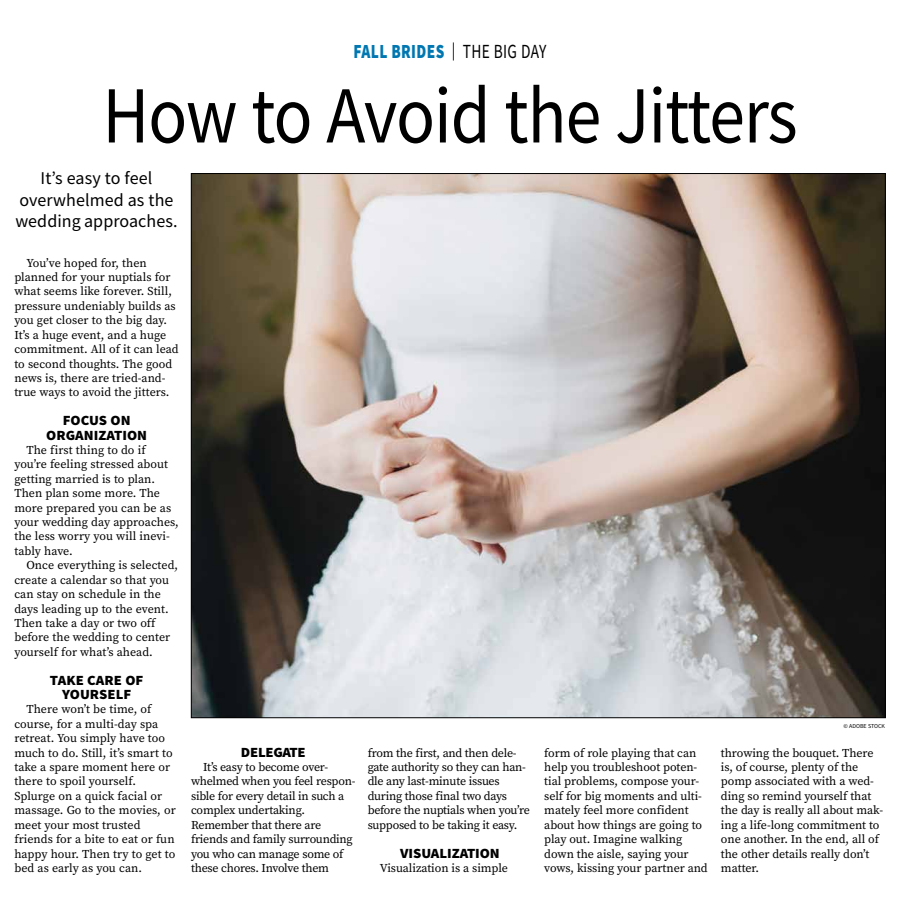
<style>
.page{position:relative;width:900px;height:908px;background:#fff}
.page>*{position:absolute;margin:0;border:0;box-sizing:border-box;transform-origin:0 0}
.t1{font:81px "Source Sans Pro";letter-spacing:-.015em;color:#000;scale:.89 1}
.t2{font:900 20px "Source Sans Pro";letter-spacing:.025em;color:#0077b1;scale:.77 1}
.t3{font:18px/21.6px "Source Sans Pro";letter-spacing:.005em;color:#000;text-align:center}
.t4{font:900 14px/14.4px "Source Sans Pro";letter-spacing:-.005em;color:#000;text-align:center;scale:1.05 1}
.t5{font:12px/14.4px "Source Serif Pro";letter-spacing:-.005em;color:#000}
.t6{font:6px "Source Sans Pro";color:#000}
.s1{font-weight:400;font-size:18px;color:#000}
.s2{font-weight:400;color:#000}
</style>
<div class="page">
<img style="left:193px;top:175px;width:691px;height:540px">
<h2 class="t2" style="left:353px;top:38px;width:252px">FALL BRIDES <span class="s1">|</span> <span class="s2">THE BIG DAY</span></h2>
<h1 class="t1" style="left:102px;top:64px;width:783px">How to Avoid the Jitters</h1>
<h3 class="t3" style="left:15px;top:167px;width:164px">It’s easy to feel overwhelmed as the wedding approaches.</h3>
<p class="t5" style="left:14px;top:255px;width:166px;text-indent:12px">You’ve hoped for, then planned for your nuptials for what seems like forever. Still, pressure undeniably builds as you get closer to the big day.<br>It’s a huge event, and a huge commitment. All of it can lead to second thoughts. The good news is, there are tried-and&shy;true ways to avoid the jitters.</p>
<p class="t4" style="left:46px;top:413px;width:98px">FOCUS ON<br>ORGANIZATION</p>
<p class="t5" style="left:14px;top:442px;width:166px;text-indent:12px">The first thing to do if you’re feeling stressed about getting married is to plan.<br>Then plan some more. The more prepared you can be as your wedding day approaches, the less worry you will inevi&shy;tably have.</p>
<p class="t5" style="left:14px;top:558px;width:165px;text-indent:12px">Once everything is selected, create a calendar so that you can stay on schedule in the days leading up to the event.<br>Then take a day or two off before the wedding to center yourself for what’s ahead.</p>
<p class="t4" style="left:50px;top:672px;width:91px">TAKE CARE OF<br>YOURSELF</p>
<p class="t5" style="left:14px;top:702px;width:163px;text-indent:12px">There won’t be time, of course, for a multi-day spa retreat. You simply have too much to do. Still, it’s smart to take a spare moment here or there to spoil yourself.<br>Splurge on a quick facial or massage. Go to the movies, or meet your most trusted friends for a bite to eat or fun happy hour. Then try to get to bed as early as you can.</p>
<p class="t4" style="left:241px;top:744px;width:63px">DELEGATE</p>
<p class="t5" style="left:191px;top:759px;width:166px;text-indent:12px">It’s easy to become over&shy;whelmed when you feel respon&shy;sible for every detail in such a complex undertaking.<br>Remember that there are friends and family surrounding you who can manage some of these chores. Involve them</p>
<p class="t5" style="left:368px;top:745px;width:164px">from the first, and then dele&shy;gate authority so they can han&shy;dle any last-minute issues during those final two days before the nuptials when you’re supposed to be taking it easy.</p>
<p class="t4" style="left:400px;top:845px;width:96px">VISUALIZATION</p>
<p class="t5" style="left:380px;top:860px;width:130px">Visualization is a simple</p>
<p class="t6" style="left:844px;top:722px;width:43px">© ADOBE STOCK</p>
<p class="t5" style="left:544px;top:745px;width:165px">form of role playing that can help you troubleshoot poten&shy;tial problems, compose your&shy;self for big moments and ulti&shy;mately feel more confident about how things are going to play out. Imagine walking down the aisle, saying your vows, kissing your partner and</p>
<p class="t5" style="left:721px;top:745px;width:164px">throwing the bouquet. There is, of course, plenty of the pomp associated with a wed&shy;ding so remind yourself that the day is really all about mak&shy;ing a life-long commitment to one another. In the end, all of the other details really don’t matter.</p>
</div>
